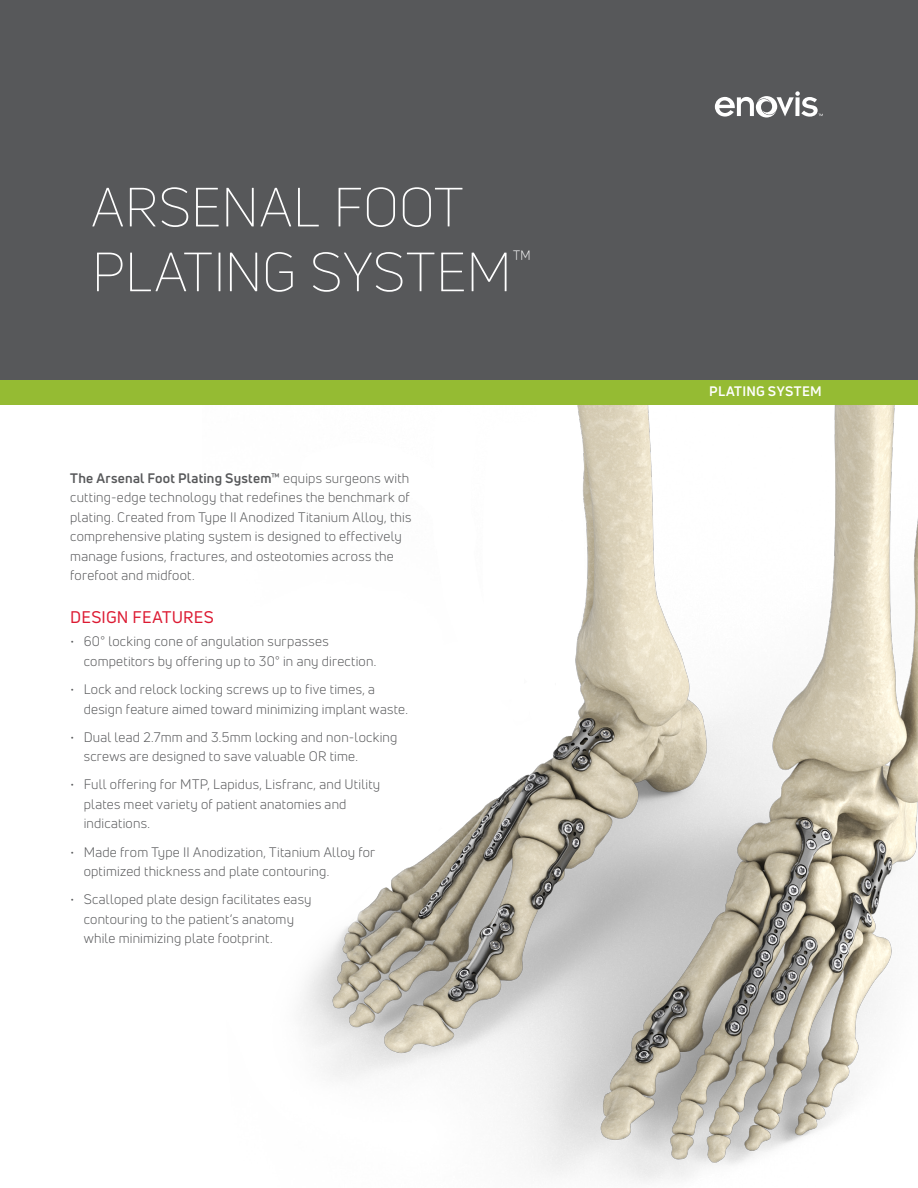
<style>
.page{position:relative;width:918px;height:1188px;background:#fff}
.page>*{position:absolute;margin:0;border:0;box-sizing:border-box;transform-origin:0 0}
.Headline{font:300 54px/64.8px "Uni Neue";letter-spacing:.01em;color:#fff}
.Heading{font:16.5px "Uni Neue";letter-spacing:.015em;color:#dc1a32}
.body-bullets{font:13.5px/19.5px "Uni Neue";letter-spacing:.015em;color:#57585a}
.descriptor___call-outs{font:700 13.5px "Uni Neue";letter-spacing:.025em;color:#fff}
.s1{font-weight:700}
</style>
<div class="page">
<img style="left:301px;top:405px;width:617px;height:777px">
<div style="left:0;top:0;width:918px;height:393px;background:#57585a"></div>
<div style="left:0;top:380px;width:918px;height:25px;background:#95bb33"></div>
<svg style="left:715px;top:91px;width:108px;height:27px"></svg>
<p class="Headline" style="left:92px;top:174px;width:442px">ARSENAL FOOT<br>PLATING SYSTEM<sup>™</sup></p>
<p class="body-bullets" style="left:70px;top:468px;width:343px"><span class="s1">The Arsenal Foot Plating System™</span> equips surgeons with cutting-edge technology that redefines the benchmark of plating. Created from Type II Anodized Titanium Alloy, this comprehensive plating system is designed to effectively manage fusions, fractures, and osteotomies across the forefoot and midfoot.</p>
<p class="Heading" style="left:70px;top:607px;width:145px">DESIGN FEATURES</p>
<p class="body-bullets" style="left:84px;top:632px;width:294px;text-indent:-14px">• 60° locking cone of angulation surpasses competitors by offering up to 30° in any direction.</p>
<p class="body-bullets" style="left:84px;top:680px;width:326px;text-indent:-14px">• Lock and relock locking screws up to five times, a design feature aimed toward minimizing implant waste.</p>
<p class="body-bullets" style="left:84px;top:727px;width:315px;text-indent:-14px">• Dual lead 2.7mm and 3.5mm locking and non-locking screws are designed to save valuable OR time.</p>
<p class="body-bullets" style="left:84px;top:775px;width:298px;text-indent:-14px">• Full offering for MTP, Lapidus, Lisfranc, and Utility plates meet variety of patient anatomies and indications.</p>
<p class="body-bullets" style="left:84px;top:842px;width:293px;text-indent:-14px">• Made from Type II Anodization, Titanium Alloy for optimized thickness and plate contouring.</p>
<p class="body-bullets" style="left:84px;top:890px;width:229px;text-indent:-14px">• Scalloped plate design facilitates easy contouring to the patient’s anatomy while minimizing plate footprint.</p>
<p class="descriptor___call-outs" style="left:709px;top:383px;width:114px">PLATING SYSTEM</p>
</div>
